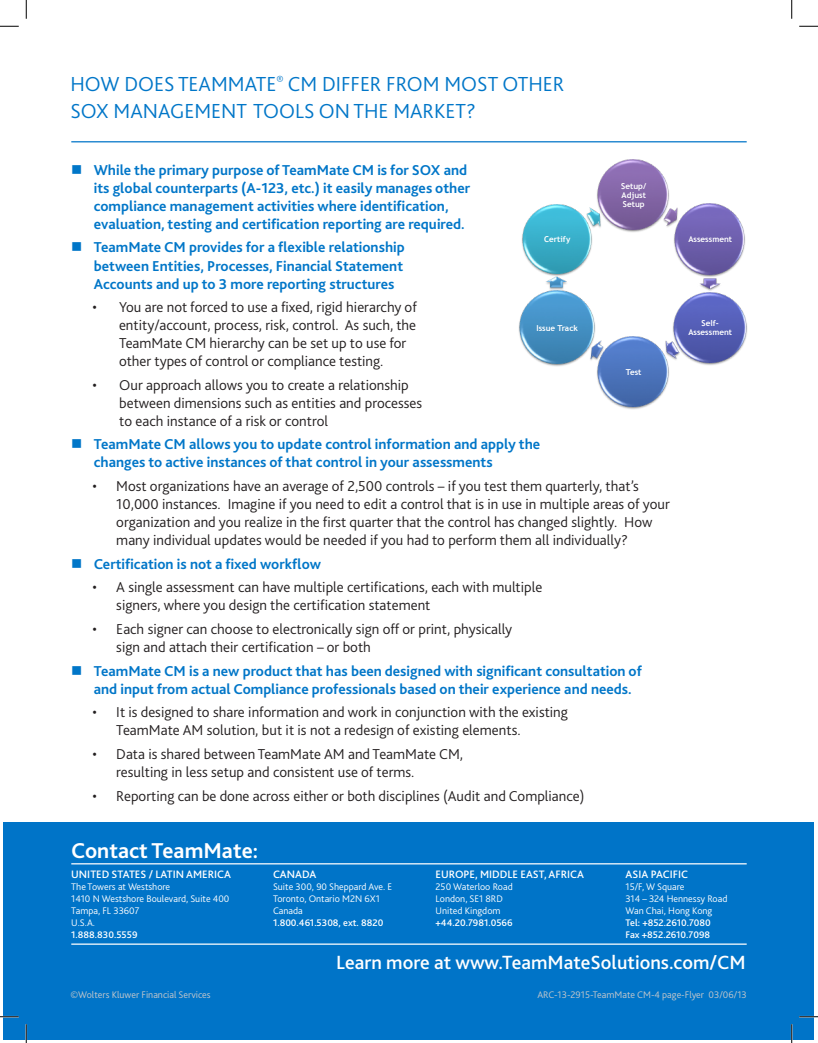
<style>
.page{position:relative;width:818px;height:1043px;background:#fff}
.page>*{position:absolute;margin:0;border:0;box-sizing:border-box;transform-origin:0 0}
.Heading{font:700 22.5px "Bliss 2";color:#fff}
.Subheads{font:300 21.25px/27.5px "Bliss 2";color:#0076c8}
.Subheads-2{font:500 20px "Bliss 2";color:#fff}
.t1{font:300 15px/18px "Bliss 2";color:#231f20}
.t2{font:700 15px/18px "Bliss 2";color:#0076c8}
.Country{font:500 11.25px "Bliss 2";color:#fff}
.t3{font:300 10px "Bliss 2";color:#fff}
.t4{font:500 10px "Bliss 2";color:#fff}
.Subheads-3{font:300 10px "Bliss 2";color:#c7c8ca}
.t5{font:700 8.12px/8.9px "Trebuchet MS";color:#fff;text-align:justify}
</style>
<div class="page">
<div style="left:4px;top:822px;width:810px;height:217px;background:#0074c8"></div>
<img style="left:597px;top:159px;width:72px;height:73px">
<img style="left:660px;top:206px;width:11px;height:24px">
<img style="left:671px;top:203px;width:74px;height:73px">
<img style="left:699px;top:276px;width:22px;height:14px">
<img style="left:673px;top:290px;width:74px;height:75px">
<img style="left:671px;top:338px;width:11px;height:25px">
<img style="left:597px;top:336px;width:74px;height:73px">
<img style="left:597px;top:339px;width:10px;height:25px">
<img style="left:519px;top:292px;width:78px;height:75px">
<img style="left:546px;top:278px;width:23px;height:14px">
<img style="left:522px;top:204px;width:70px;height:74px">
<img style="left:583px;top:206px;width:20px;height:25px">
<hr style="left:71px;top:141px;width:675px;height:1px;background:#0074c8">
<hr style="left:71px;top:863px;width:675px;height:1px;background:#fff">
<hr style="left:71px;top:943px;width:675px;height:1px;background:#fff">
<svg style="left:0;top:25px;width:19px;height:2px"></svg>
<svg style="left:799px;top:25px;width:19px;height:2px"></svg>
<svg style="left:0;top:1015px;width:19px;height:2px"></svg>
<svg style="left:799px;top:1015px;width:19px;height:2px"></svg>
<svg style="left:25px;top:0;width:2px;height:19px"></svg>
<svg style="left:25px;top:1024px;width:2px;height:18px"></svg>
<svg style="left:791px;top:0;width:1px;height:19px"></svg>
<svg style="left:790px;top:1024px;width:2px;height:18px"></svg>
<p class="Subheads" style="left:70px;top:70px;width:495px">HOW DOES TEAMMATE<sup>®</sup> CM DIFFER FROM MOST OTHER<br>SOX MANAGEMENT TOOLS ON THE MARKET?</p>
<p class="t2" style="left:94px;top:160px;width:378px;text-indent:-22px">■ While the primary purpose of TeamMate CM is for SOX and its global counterparts (A-123, etc.) it easily manages other compliance management activities where identification, evaluation, testing and certification reporting are required.</p>
<p class="t2" style="left:94px;top:238px;width:312px;text-align:justify;text-indent:-22px">■ TeamMate CM provides for a flexible relationship between Entities, Processes, Financial Statement Accounts and up to 3 more reporting structures</p>
<p class="t1" style="left:119px;top:298px;width:299px;text-indent:-26px">• You are not forced to use a fixed, rigid hierarchy of entity/account, process, risk, control. As such, the TeamMate CM hierarchy can be set up to use for other types of control or compliance testing.</p>
<p class="t1" style="left:119px;top:375px;width:304px;text-indent:-27px">• Our approach allows you to create a relationship between dimensions such as entities and processes to each instance of a risk or control</p>
<p class="t2" style="left:94px;top:435px;width:448px;text-indent:-22px">■ TeamMate CM allows you to update control information and apply the changes to active instances of that control in your assessments</p>
<p class="t1" style="left:116px;top:477px;width:555px;text-indent:-24px">• Most organizations have an average of 2,500 controls – if you test them quarterly, that’s 10,000 instances. Imagine if you need to edit a control that is in use in multiple areas of your organization and you realize in the first quarter that the control has changed slightly. How many individual updates would be needed if you had to perform them all individually?</p>
<p class="t2" style="left:71px;top:554px;width:251px">■ Certification is not a fixed workflow</p>
<p class="t1" style="left:116px;top:578px;width:427px;text-indent:-24px">• A single assessment can have multiple certifications, each with multiple signers, where you design the certification statement</p>
<p class="t1" style="left:116px;top:619px;width:397px;text-indent:-24px">• Each signer can choose to electronically sign off or print, physically sign and attach their certification – or both</p>
<p class="t2" style="left:94px;top:661px;width:549px;text-indent:-22px">■ TeamMate CM is a new product that has been designed with significant consultation of and input from actual Compliance professionals based on their experience and needs.</p>
<p class="t1" style="left:116px;top:703px;width:453px;text-indent:-24px">• It is designed to share information and work in conjunction with the existing<br>TeamMate AM solution, but it is not a redesign of existing elements.</p>
<p class="t1" style="left:116px;top:744px;width:348px;text-indent:-24px">• Data is shared between TeamMate AM and TeamMate CM, resulting in less setup and consistent use of terms.</p>
<p class="t1" style="left:92px;top:786px;width:493px">• Reporting can be done across either or both disciplines (Audit and Compliance)</p>
<p class="t5" style="left:621px;top:182px;width:26px">Setup/ Adjust Setup</p>
<p class="t5" style="left:544px;top:235px;width:28px">Certify</p>
<p class="t5" style="left:536px;top:323px;width:43px">Issue Track</p>
<p class="t5" style="left:626px;top:367px;width:17px">Test</p>
<p class="Heading" style="left:71px;top:836px;width:188px">Contact TeamMate:</p>
<p class="t5" style="left:688px;top:235px;width:45px">Assessment</p>
<p class="t5" style="left:688px;top:319px;width:45px;text-align:center">Self-<br>Assessment</p>
<p class="Country" style="left:71px;top:867px;width:161px">UNITED STATES / LATIN AMERICA</p>
<p class="t3" style="left:71px;top:880px;width:100px">The Towers at Westshore</p>
<p class="t3" style="left:71px;top:892px;width:160px">1410 N Westshore Boulevard, Suite 400</p>
<p class="t3" style="left:71px;top:904px;width:70px">Tampa, FL 33607</p>
<p class="t3" style="left:71px;top:916px;width:25px">U.S.A.</p>
<p class="t4" style="left:71px;top:928px;width:68px">1.888.830.5559</p>
<p class="Country" style="left:273px;top:867px;width:45px">CANADA</p>
<p class="t3" style="left:273px;top:880px;width:121px">Suite 300, 90 Sheppard Ave. E</p>
<p class="t3" style="left:273px;top:892px;width:108px">Toronto, Ontario M2N 6X1</p>
<p class="t3" style="left:273px;top:904px;width:31px">Canada</p>
<p class="t4" style="left:273px;top:916px;width:112px">1.800.461.5308, ext. 8820</p>
<p class="Country" style="left:625px;top:867px;width:64px">ASIA PACIFIC</p>
<p class="t3" style="left:625px;top:880px;width:60px">15/F, W Square</p>
<p class="t3" style="left:625px;top:892px;width:103px">314 – 324 Hennessy Road</p>
<p class="t3" style="left:625px;top:904px;width:88px">Wan Chai, Hong Kong</p>
<p class="t4" style="left:625px;top:916px;width:87px">Tel: +852.2610.7080</p>
<p class="t4" style="left:625px;top:928px;width:86px">Fax +852.2610.7098</p>
<p class="Subheads-2" style="left:336px;top:950px;width:411px">Learn more at www.TeamMateSolutions.com/CM</p>
<p class="Country" style="left:435px;top:867px;width:150px">EUROPE, MIDDLE EAST, AFRICA</p>
<p class="t3" style="left:435px;top:880px;width:79px">250 Waterloo Road</p>
<p class="t3" style="left:435px;top:892px;width:69px">London, SE1 8RD</p>
<p class="t3" style="left:435px;top:904px;width:66px">United Kingdom</p>
<p class="t4" style="left:435px;top:916px;width:79px">+44.20.7981.0566</p>
<p class="Subheads-3" style="left:70px;top:988px;width:142px">©Wolters Kluwer Financial Services</p>
<p class="Subheads-3" style="left:537px;top:988px;width:211px">ARC-13-2915-TeamMate CM-4 page-Flyer 03/06/13</p>
</div>
